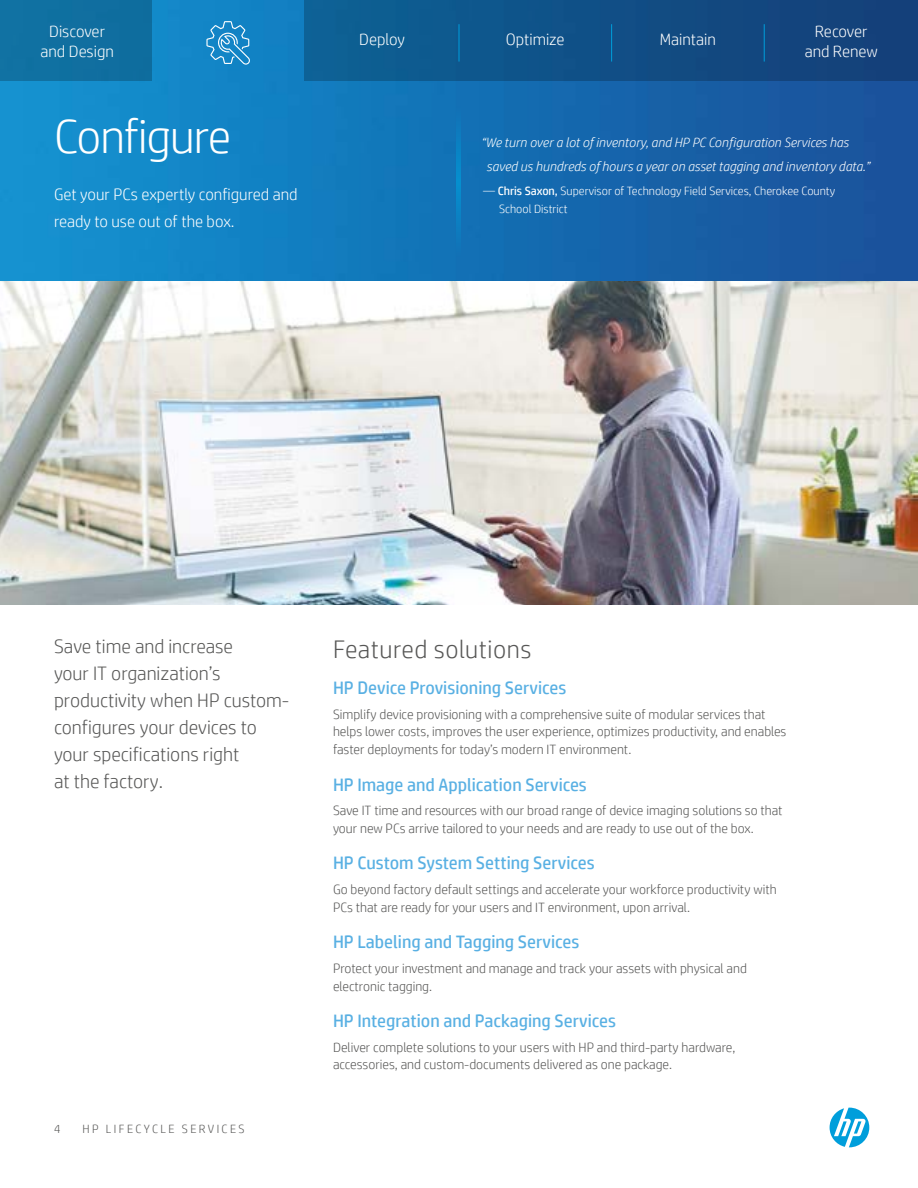
<style>
.page{position:relative;width:918px;height:1188px;background:#fff}
.page>*{position:absolute;margin:0;border:0;box-sizing:border-box;transform-origin:0 0}
.t1{font:300 48px "HP Simplified";letter-spacing:-.02em;color:#fff}
.t2{font:300 25.5px "HP Simplified";letter-spacing:.02em;color:#575756}
.t3{font:300 19.5px/27px "HP Simplified";color:#575756}
.t4{font:18px "HP Simplified";color:#59b0e3}
.t5{font:300 16.5px/20.2px "HP Simplified";color:#fff;text-align:center}
.t6{font:300 13.5px/18px "HP Simplified";color:#575756}
.t7{font:italic 300 13.5px/24px "HP Simplified";color:#fff}
.t8{font:300 12px/18px "HP Simplified";color:#fff}
.t9{font:300 12px "HP Simplified";letter-spacing:.2em;color:#575756}
.s1{font-weight:400}
</style>
<div class="page">
<svg style="left:827px;top:1105px;width:45px;height:45px"></svg>
<svg style="left:830px;top:1108px;width:39px;height:39px"></svg>
<img style="left:0;top:281px;width:917px;height:324px">
<img style="left:0;top:0;width:918px;height:281px">
<svg style="left:457px;top:105px;width:4px;height:151px"></svg>
<div style="left:305px;top:0;width:613px;height:81px;background:linear-gradient(to right,#0c6195,#153e77)"></div>
<hr style="left:459px;top:24px;width:1px;height:38px;background:#009edb">
<hr style="left:611px;top:24px;width:1px;height:38px;background:#009edb">
<svg style="left:206px;top:21px;width:44px;height:44px;background:#3a98cf"></svg>
<div style="left:0;top:0;width:152px;height:81px;background:#106fa0"></div>
<hr style="left:764px;top:24px;width:1px;height:38px;background:#009edb">
<p class="t5" style="left:41px;top:21px;width:75px">Discover and Design</p>
<p class="t5" style="left:359px;top:29px;width:47px">Deploy</p>
<p class="t5" style="left:506px;top:29px;width:60px">Optimize</p>
<p class="t5" style="left:660px;top:29px;width:58px">Maintain</p>
<p class="t5" style="left:805px;top:21px;width:75px">Recover and Renew</p>
<h1 class="t1" style="left:54px;top:105px;width:179px">Configure</h1>
<p class="t5" style="left:54px;top:180px;width:245px;line-height:27px;text-align:left">Get your PCs expertly configured and ready to use out of the box.</p>
<p class="t7" style="left:487px;top:130px;width:385px;text-indent:-5px">“We turn over a lot of inventory, and HP PC Configuration Services has saved us hundreds of hours a year on asset tagging and inventory data.”</p>
<p class="t8" style="left:499px;top:182px;width:338px;text-indent:-16px">— <span class="s1">Chris Saxon,</span> Supervisor of Technology Field Services, Cherokee County<br>School District</p>
<h3 class="t3" style="left:54px;top:632px;width:237px">Save time and increase<br>your IT organization’s productivity when HP custom&shy;configures your devices to your specifications right<br>at the factory.</h3>
<h2 class="t2" style="left:333px;top:632px;width:200px">Featured solutions</h2>
<h3 class="t4" style="left:333px;top:677px;width:235px">HP Device Provisioning Services</h3>
<p class="t6" style="left:333px;top:704px;width:455px">Simplify device provisioning with a comprehensive suite of modular services that helps lower costs, improves the user experience, optimizes productivity, and enables faster deployments for today’s modern IT environment.</p>
<h3 class="t4" style="left:333px;top:774px;width:255px">HP Image and Application Services</h3>
<p class="t6" style="left:333px;top:801px;width:451px">Save IT time and resources with our broad range of device imaging solutions so that your new PCs arrive tailored to your needs and are ready to use out of the box.</p>
<h3 class="t4" style="left:333px;top:853px;width:263px">HP Custom System Setting Services</h3>
<p class="t6" style="left:333px;top:880px;width:445px">Go beyond factory default settings and accelerate your workforce productivity with<br>PCs that are ready for your users and IT environment, upon arrival.</p>
<h3 class="t4" style="left:333px;top:931px;width:248px">HP Labeling and Tagging Services</h3>
<p class="t6" style="left:333px;top:959px;width:415px">Protect your investment and manage and track your assets with physical and electronic tagging.</p>
<h3 class="t4" style="left:333px;top:1010px;width:285px">HP Integration and Packaging Services</h3>
<p class="t6" style="left:333px;top:1037px;width:404px">Deliver complete solutions to your users with HP and third-party hardware, accessories, and custom-documents delivered as one package.</p>
<p class="t9" style="left:54px;top:1121px;width:8px">4</p>
<p class="t9" style="left:83px;top:1121px;width:164px">HP LIFECYCLE SERVICES</p>
</div>
